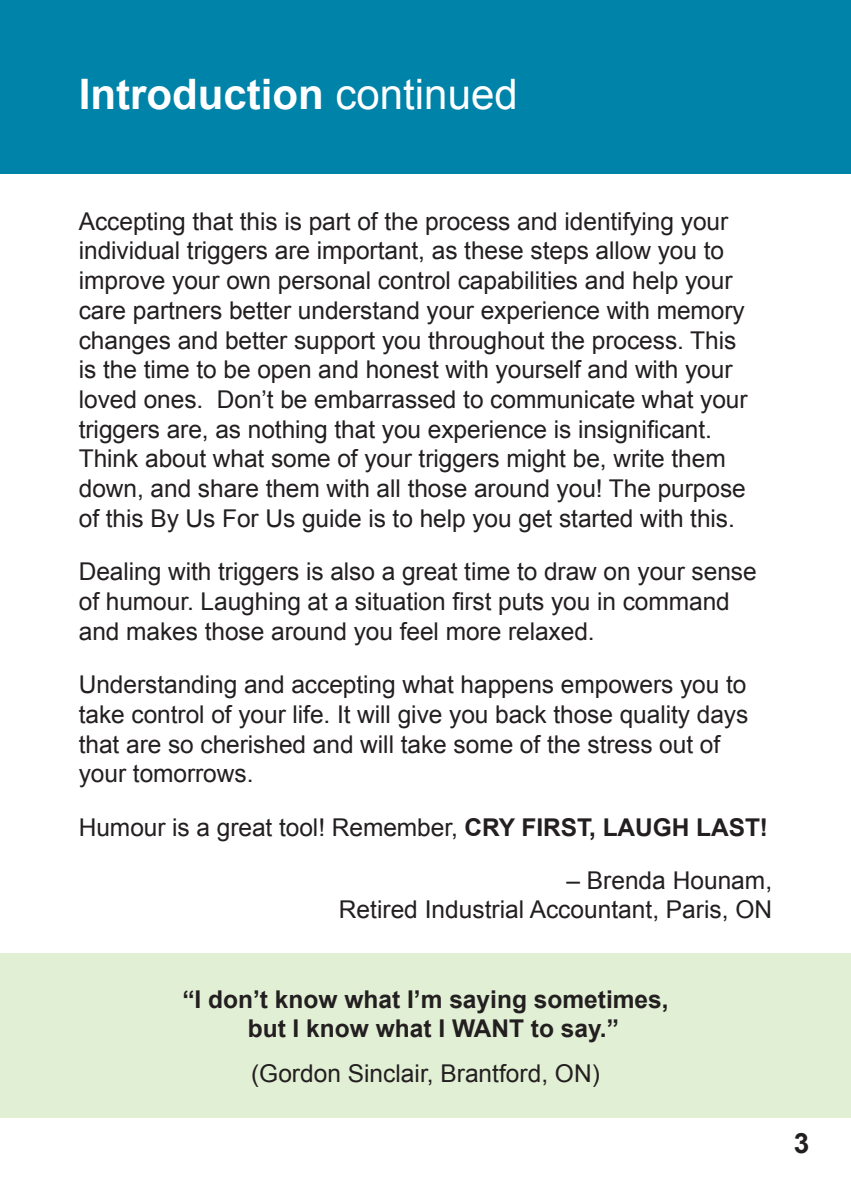
<style>
.page{position:relative;width:851px;height:1197px;background:#fff}
.page>*{position:absolute;margin:0;border:0;box-sizing:border-box;transform-origin:0 0}
.t1{font:700 42px "Arial";color:#fff}
.t2{font:700 28px "Arial";color:#231f20}
.t3{font:24.5px/29.8px "Arial";letter-spacing:-.005em;color:#231f20}
.t4{font:700 24.5px/29.4px "Arial";color:#231f20}
.s1{font-weight:400}
.s2{font-weight:700}
</style>
<div class="page">
<div style="left:0;top:954px;width:850px;height:164px;background:#e1efd4"></div>
<div style="left:0;top:0;width:850px;height:173px;background:#0083a9"></div>
<h1 class="t1" style="left:79px;top:79px;width:440px">Introduction <span class="s1">continued</span></h1>
<p class="t3" style="left:79px;top:206px;width:670px">Accepting that this is part of the process and identifying your individual triggers are important, as these steps allow you to improve your own personal control capabilities and help your care partners better understand your experience with memory changes and better support you throughout the process. This is the time to be open and honest with yourself and with your loved ones. Don’t be embarrassed to communicate what your triggers are, as nothing that you experience is insignificant.<br>Think about what some of your triggers might be, write them down, and share them with all those around you! The purpose of this By Us For Us guide is to help you get started with this.</p>
<p class="t3" style="left:79px;top:557px;width:679px">Dealing with triggers is also a great time to draw on your sense of humour. Laughing at a situation first puts you in command and makes those around you feel more relaxed.</p>
<p class="t3" style="left:79px;top:670px;width:671px">Understanding and accepting what happens empowers you to take control of your life. It will give you back those quality days that are so cherished and will take some of the stress out of your tomorrows.</p>
<p class="t3" style="left:79px;top:813px;width:690px">Humour is a great tool! Remember, <span class="s2">CRY FIRST, LAUGH LAST!</span></p>
<p class="t3" style="left:339px;top:866px;width:435px;text-align:right">– Brenda Hounam,<br>Retired Industrial Accountant, Paris, ON</p>
<p class="t4" style="left:248px;top:986px;width:422px;text-indent:-65px">“I don’t know what I’m saying sometimes, but I know what I WANT to say.”</p>
<p class="t3" style="left:251px;top:1059px;width:350px">(Gordon Sinclair, Brantford, ON)</p>
<p class="t2" style="left:793px;top:1133px;width:17px">3</p>
</div>
